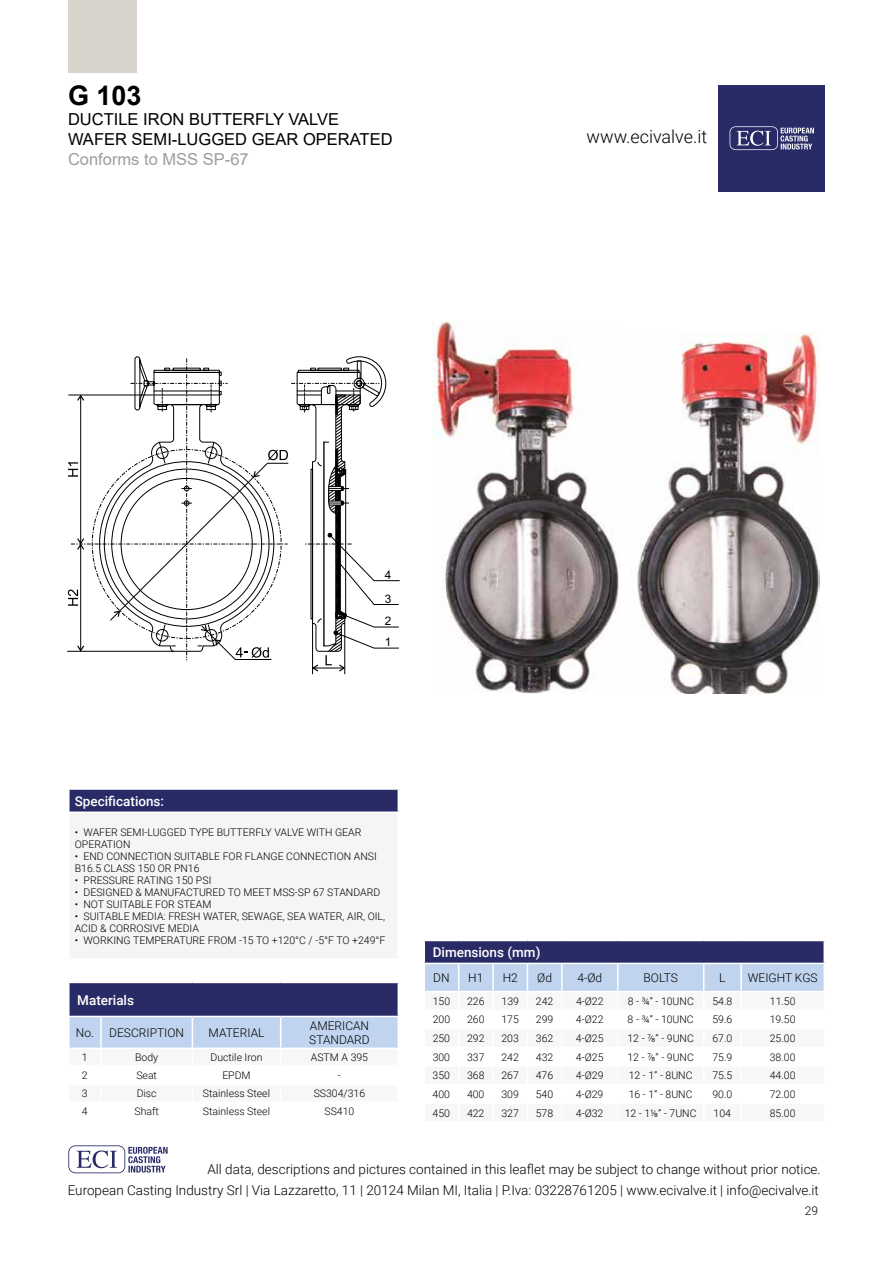
<style>
.page{position:relative;width:893px;height:1263px;background:#fff}
.page>*{position:absolute;margin:0;border:0;box-sizing:border-box;transform-origin:0 0}
.t1{font:700 27px "Arial";color:#000}
.t2{font:300 18px "Roboto";color:#000}
.t3{font:16.5px/19.8px "Arial";color:#000}
.t4{font:16.5px "Arial";color:#9d9d9c}
.t5{font:300 13.5px "Roboto";color:#000}
.t6{font:500 13.5px "Roboto";color:#fff}
.t7{font:300 12px/14.4px "Roboto";color:#000}
.t8{font:11.7px/23.9px "Arial";color:#000}
.t9{font:300 10.5px/12px "Roboto";color:#000}
</style>
<div class="page">
<svg style="left:68px;top:1145px;width:100px;height:28px"></svg>
<div style="left:719px;top:85px;width:106px;height:106px;background:#292b66"></div>
<svg style="left:730px;top:126px;width:84px;height:24px"></svg>
<div style="left:68px;top:0;width:68px;height:72px;background:#d7d5cb"></div>
<div style="left:424px;top:940px;width:400px;height:23px;background:#292b66"></div>
<hr style="left:423px;top:940px;width:36px;height:1px;background:#fff">
<hr style="left:423px;top:941px;width:2px;height:22px;background:#fff">
<hr style="left:459px;top:940px;width:34px;height:1px;background:#fff">
<hr style="left:493px;top:940px;width:34px;height:1px;background:#fff">
<hr style="left:527px;top:940px;width:35px;height:1px;background:#fff">
<hr style="left:562px;top:940px;width:56px;height:1px;background:#fff">
<hr style="left:618px;top:940px;width:86px;height:1px;background:#fff">
<hr style="left:704px;top:940px;width:37px;height:1px;background:#fff">
<hr style="left:741px;top:940px;width:84px;height:1px;background:#fff">
<hr style="left:823px;top:941px;width:2px;height:22px;background:#fff">
<svg style="left:425px;top:964px;width:399px;height:27px;background:#c3d5ef"></svg>
<div style="left:69px;top:982px;width:329px;height:34px;background:#292b66"></div>
<hr style="left:68px;top:982px;width:33px;height:1px;background:#fff">
<hr style="left:68px;top:983px;width:2px;height:33px;background:#fff">
<hr style="left:101px;top:982px;width:91px;height:1px;background:#fff">
<hr style="left:192px;top:982px;width:89px;height:1px;background:#fff">
<hr style="left:281px;top:982px;width:118px;height:1px;background:#fff">
<svg style="left:69px;top:1016px;width:329px;height:32px;background:#c5d6f0"></svg>
<div style="left:69px;top:789px;width:329px;height:23px;background:#292b66"></div>
<div style="left:69px;top:812px;width:329px;height:147px;background:#f5f5f5"></div>
<hr style="left:68px;top:788px;width:331px;height:2px;background:#fff">
<hr style="left:68px;top:790px;width:2px;height:21px;background:#fff">
<hr style="left:68px;top:811px;width:331px;height:2px;background:#fff">
<hr style="left:68px;top:813px;width:2px;height:145px;background:#fff">
<hr style="left:68px;top:958px;width:331px;height:2px;background:#fff">
<img style="left:432px;top:320px;width:188px;height:373px">
<img style="left:637px;top:333px;width:183px;height:360px">
<hr style="left:67px;top:651px;width:107px;height:1px;background:#000">
<hr style="left:312px;top:623px;width:1px;height:51px;background:#000">
<hr style="left:344px;top:623px;width:1px;height:51px;background:#000">
<svg style="left:68px;top:356px;width:332px;height:317px"></svg>
<h1 class="t1" style="left:68px;top:77px;width:75px">G 103</h1>
<h3 class="t3" style="left:68px;top:109px;width:326px">DUCTILE IRON BUTTERFLY VALVE<br>WAFER SEMI-LUGGED GEAR OPERATED</h3>
<h3 class="t4" style="left:68px;top:147px;width:182px">Conforms to MSS SP-67</h3>
<h2 class="t2" style="left:587px;top:124px;width:122px">www.ecivalve.it</h2>
<p class="t8" style="left:385px;top:563px;width:8px">4<br>3</p>
<p class="t8" style="left:385px;top:610px;width:8px;line-height:21.1px">2<br>1</p>
<p class="t6" style="left:75px;top:791px;width:91px">Specifications:</p>
<p class="t9" style="left:75px;top:826px;width:288px">• WAFER SEMI-LUGGED TYPE BUTTERFLY VALVE WITH GEAR<br>OPERATION</p>
<p class="t9" style="left:75px;top:850px;width:304px">• END CONNECTION SUITABLE FOR FLANGE CONNECTION ANSI<br>B16.5 CLASS 150 OR PN16</p>
<p class="t9" style="left:75px;top:874px;width:138px">• PRESSURE RATING 150 PSI</p>
<p class="t9" style="left:75px;top:886px;width:307px">• DESIGNED &amp; MANUFACTURED TO MEET MSS-SP 67 STANDARD</p>
<p class="t9" style="left:75px;top:898px;width:138px">• NOT SUITABLE FOR STEAM</p>
<p class="t9" style="left:75px;top:910px;width:312px">• SUITABLE MEDIA: FRESH WATER, SEWAGE, SEA WATER, AIR, OIL,<br>ACID &amp; CORROSIVE MEDIA</p>
<p class="t9" style="left:75px;top:934px;width:312px">• WORKING TEMPERATURE FROM -15 TO +120°C / -5°F TO +249°F</p>
<p class="t6" style="left:77px;top:990px;width:58px">Materials</p>
<p class="t7" style="left:76px;top:1025px;width:110px">No. DESCRIPTION</p>
<p class="t7" style="left:209px;top:1025px;width:57px">MATERIAL</p>
<p class="t7" style="left:309px;top:1018px;width:62px">AMERICAN<br>STANDARD</p>
<p class="t9" style="left:82px;top:1051px;width:7px">1</p>
<p class="t9" style="left:135px;top:1051px;width:25px">Body</p>
<p class="t9" style="left:211px;top:1051px;width:53px">Ductile Iron</p>
<p class="t9" style="left:311px;top:1051px;width:59px">ASTM A 395</p>
<p class="t9" style="left:82px;top:1069px;width:7px">2</p>
<p class="t9" style="left:136px;top:1069px;width:22px">Seat</p>
<p class="t9" style="left:222px;top:1069px;width:30px">EPDM</p>
<p class="t9" style="left:338px;top:1069px;width:5px">-</p>
<p class="t9" style="left:82px;top:1087px;width:7px">3</p>
<p class="t9" style="left:137px;top:1087px;width:21px">Disc</p>
<p class="t9" style="left:203px;top:1087px;width:69px">Stainless Steel</p>
<p class="t9" style="left:314px;top:1087px;width:53px">SS304/316</p>
<p class="t9" style="left:82px;top:1104px;width:7px">4</p>
<p class="t9" style="left:134px;top:1104px;width:26px">Shaft</p>
<p class="t9" style="left:203px;top:1104px;width:69px">Stainless Steel</p>
<p class="t9" style="left:325px;top:1104px;width:31px">SS410</p>
<p class="t6" style="left:433px;top:943px;width:109px">Dimensions (mm)</p>
<p class="t7" style="left:433px;top:970px;width:18px">DN</p>
<p class="t7" style="left:468px;top:970px;width:17px">H1</p>
<p class="t7" style="left:503px;top:970px;width:17px">H2</p>
<p class="t7" style="left:537px;top:970px;width:16px">Ød</p>
<p class="t7" style="left:577px;top:970px;width:26px">4-Ød</p>
<p class="t7" style="left:644px;top:970px;width:36px">BOLTS</p>
<p class="t7" style="left:719px;top:970px;width:8px">L</p>
<p class="t7" style="left:748px;top:970px;width:71px">WEIGHT KGS</p>
<p class="t9" style="left:433px;top:995px;width:19px">150</p>
<p class="t9" style="left:467px;top:995px;width:19px">226</p>
<p class="t9" style="left:501px;top:995px;width:19px">139</p>
<p class="t9" style="left:536px;top:995px;width:19px">242</p>
<p class="t9" style="left:576px;top:995px;width:29px">4-Ø22</p>
<p class="t9" style="left:628px;top:995px;width:68px">8 - ¾” - 10UNC</p>
<p class="t9" style="left:712px;top:995px;width:21px">54.8</p>
<p class="t9" style="left:770px;top:995px;width:27px">11.50</p>
<p class="t9" style="left:433px;top:1013px;width:19px">200</p>
<p class="t9" style="left:467px;top:1013px;width:19px">260</p>
<p class="t9" style="left:501px;top:1013px;width:19px">175</p>
<p class="t9" style="left:536px;top:1013px;width:19px">299</p>
<p class="t9" style="left:576px;top:1013px;width:29px">4-Ø22</p>
<p class="t9" style="left:628px;top:1013px;width:68px">8 - ¾” - 10UNC</p>
<p class="t9" style="left:712px;top:1013px;width:21px">59.6</p>
<p class="t9" style="left:770px;top:1013px;width:27px">19.50</p>
<p class="t9" style="left:433px;top:1032px;width:19px">250</p>
<p class="t9" style="left:467px;top:1032px;width:19px">292</p>
<p class="t9" style="left:501px;top:1032px;width:19px">203</p>
<p class="t9" style="left:536px;top:1032px;width:19px">362</p>
<p class="t9" style="left:576px;top:1032px;width:29px">4-Ø25</p>
<p class="t9" style="left:627px;top:1032px;width:68px">12 - ⅞” - 9UNC</p>
<p class="t9" style="left:712px;top:1032px;width:21px">67.0</p>
<p class="t9" style="left:770px;top:1032px;width:27px">25.00</p>
<p class="t9" style="left:433px;top:1050px;width:19px">300</p>
<p class="t9" style="left:467px;top:1050px;width:19px">337</p>
<p class="t9" style="left:501px;top:1050px;width:19px">242</p>
<p class="t9" style="left:536px;top:1050px;width:19px">432</p>
<p class="t9" style="left:576px;top:1050px;width:29px">4-Ø25</p>
<p class="t9" style="left:627px;top:1050px;width:68px">12 - ⅞” - 9UNC</p>
<p class="t9" style="left:712px;top:1050px;width:21px">75.9</p>
<p class="t9" style="left:770px;top:1050px;width:27px">38.00</p>
<p class="t9" style="left:433px;top:1069px;width:19px">350</p>
<p class="t9" style="left:467px;top:1069px;width:19px">368</p>
<p class="t9" style="left:501px;top:1069px;width:19px">267</p>
<p class="t9" style="left:536px;top:1069px;width:19px">476</p>
<p class="t9" style="left:576px;top:1069px;width:29px">4-Ø29</p>
<p class="t9" style="left:629px;top:1069px;width:65px">12 - 1” - 8UNC</p>
<p class="t9" style="left:712px;top:1069px;width:21px">75.5</p>
<p class="t9" style="left:770px;top:1069px;width:27px">44.00</p>
<p class="t9" style="left:433px;top:1088px;width:19px">400</p>
<p class="t9" style="left:467px;top:1088px;width:19px">400</p>
<p class="t9" style="left:501px;top:1088px;width:19px">309</p>
<p class="t9" style="left:536px;top:1088px;width:19px">540</p>
<p class="t9" style="left:576px;top:1088px;width:29px">4-Ø29</p>
<p class="t9" style="left:629px;top:1088px;width:65px">16 - 1” - 8UNC</p>
<p class="t9" style="left:712px;top:1088px;width:21px">90.0</p>
<p class="t9" style="left:770px;top:1088px;width:27px">72.00</p>
<p class="t9" style="left:433px;top:1106px;width:19px">450</p>
<p class="t9" style="left:467px;top:1106px;width:19px">422</p>
<p class="t9" style="left:501px;top:1106px;width:19px">327</p>
<p class="t9" style="left:536px;top:1106px;width:19px">578</p>
<p class="t9" style="left:576px;top:1106px;width:29px">4-Ø32</p>
<p class="t9" style="left:625px;top:1106px;width:73px">12 - 1⅛” - 7UNC</p>
<p class="t9" style="left:714px;top:1106px;width:19px">104</p>
<p class="t9" style="left:770px;top:1106px;width:27px">85.00</p>
<p class="t5" style="left:207px;top:1160px;width:615px">All data, descriptions and pictures contained in this leaflet may be subject to change without prior notice.</p>
<p class="t5" style="left:68px;top:1181px;width:753px">European Casting Industry Srl | Via Lazzaretto, 11 | 20124 Milan MI, Italia | P.Iva: 03228761205 | www.ecivalve.it | info@ecivalve.it</p>
<p class="t7" style="left:805px;top:1203px;width:15px">29</p>
</div>
